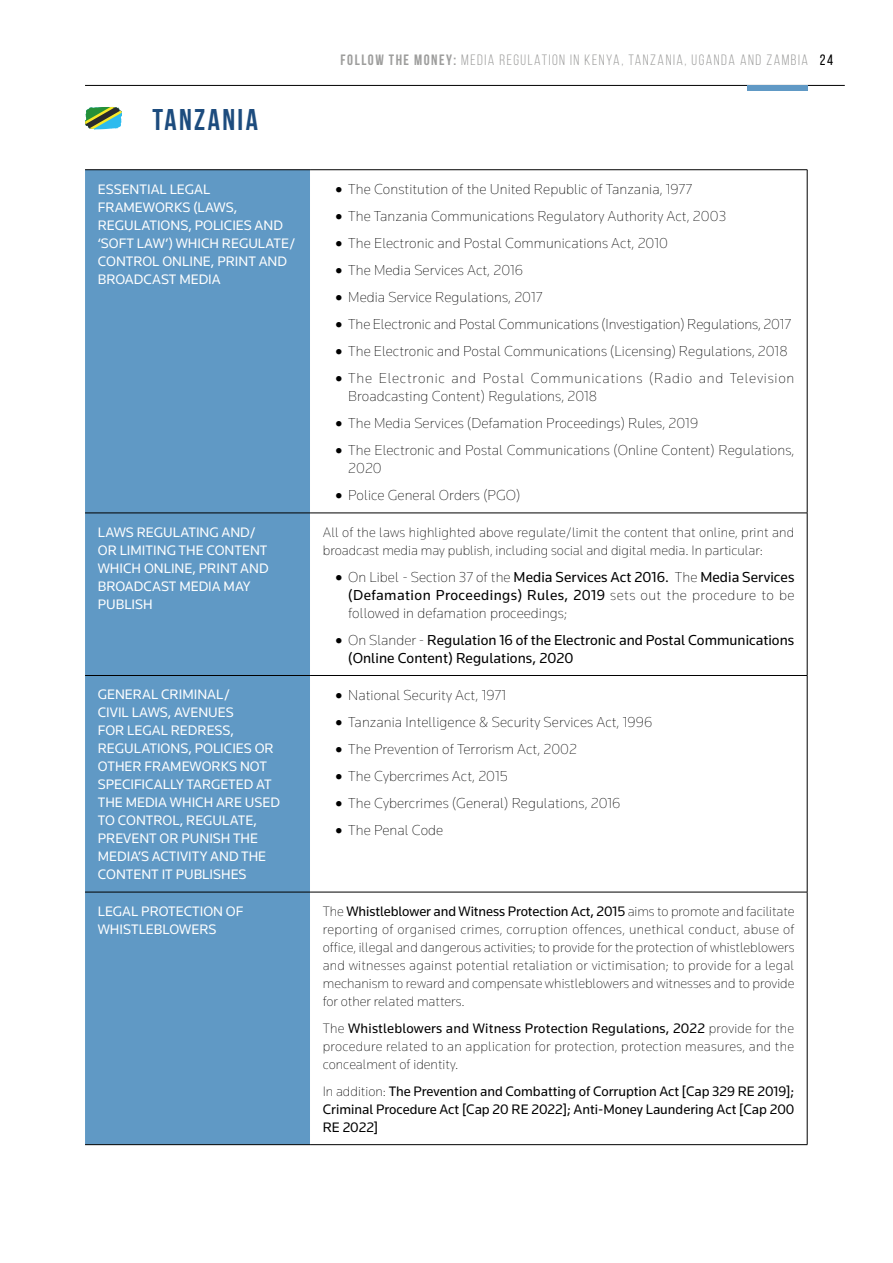
<style>
.page{position:relative;width:893px;height:1263px;background:#fff}
.page>*{position:absolute;margin:0;border:0;box-sizing:border-box;transform-origin:0 0}
.t1{font:700 30px "Bebas Neue";letter-spacing:.08em;color:#1d4c7e}
.t2{font:200 15px/18px "Knowledge";letter-spacing:.005em;color:#000}
.t3{font:200 15px/18px "Knowledge";letter-spacing:.045em;color:#000}
.t4{font:15px/18px "Knowledge";color:#000}
.t5{font:15px "Bebas Neue";letter-spacing:.1em;color:#9d9d9c}
.t6{font:200 14.25px/18px "Knowledge";color:#000;text-align:justify}
.t7{font:14.25px/18px "Knowledge";color:#fff}
.t8{font:14.25px/18px "Knowledge";color:#000;text-align:justify}
.s1{font-weight:700}
.s2{color:#000}
.s3{font-weight:400}
.s4{font-weight:200}
</style>
<div class="page">
<hr style="left:85px;top:85px;width:760px;height:1px;background:#000">
<div style="left:747px;top:85px;width:61px;height:5px;background:#6099c5"></div>
<svg style="left:85px;top:106px;width:37px;height:24px"></svg>
<div style="left:85px;top:170px;width:225px;height:974px;background:#6099c5"></div>
<svg style="left:310px;top:170px;width:497px;height:974px"></svg>
<hr style="left:85px;top:675px;width:225px;height:1px;background:#000">
<hr style="left:310px;top:675px;width:497px;height:1px;background:#000">
<hr style="left:85px;top:892px;width:225px;height:1px;background:#000">
<hr style="left:310px;top:892px;width:497px;height:1px;background:#000">
<hr style="left:85px;top:1144px;width:225px;height:1px;background:#000">
<hr style="left:310px;top:1144px;width:497px;height:1px;background:#000">
<hr style="left:807px;top:170px;width:1px;height:343px;background:#000">
<hr style="left:807px;top:513px;width:1px;height:162px;background:#000">
<hr style="left:807px;top:676px;width:1px;height:216px;background:#000">
<hr style="left:807px;top:892px;width:1px;height:252px;background:#000">
<hr style="left:85px;top:169px;width:225px;height:1px;background:#000">
<hr style="left:310px;top:169px;width:497px;height:1px;background:#000">
<hr style="left:85px;top:513px;width:225px;height:1px;background:#000">
<hr style="left:310px;top:513px;width:497px;height:1px;background:#000">
<h1 class="t1" style="left:153px;top:103px;width:107px">TANZANIA</h1>
<p class="t5" style="left:341px;top:52px;width:494px"><span class="s1">FOLLOW THE MONEY:</span> MEDIA REGULATION IN KENYA, TANZANIA, UGANDA AND ZAMBIA <span class="s2">24</span></p>
<p class="t7" style="left:98px;top:180px;width:199px">ESSENTIAL LEGAL<br>FRAMEWORKS (LAWS,<br>REGULATIONS, POLICIES AND ‘SOFT LAW’) WHICH REGULATE/<br>CONTROL ONLINE, PRINT AND<br>BROADCAST MEDIA</p>
<p class="t2" style="left:336px;top:180px;width:358px">• The Constitution of the United Republic of Tanzania, 1977</p>
<p class="t2" style="left:336px;top:207px;width:392px">• The Tanzania Communications Regulatory Authority Act, 2003</p>
<p class="t2" style="left:336px;top:234px;width:334px">• The Electronic and Postal Communications Act, 2010</p>
<p class="t2" style="left:336px;top:261px;width:189px">• The Media Services Act, 2016</p>
<p class="t2" style="left:336px;top:288px;width:208px">• Media Service Regulations, 2017</p>
<p class="t2" style="left:336px;top:315px;width:457px">• The Electronic and Postal Communications (Investigation) Regulations, 2017</p>
<p class="t2" style="left:336px;top:342px;width:454px">• The Electronic and Postal Communications (Licensing) Regulations, 2018</p>
<p class="t3" style="left:348px;top:369px;width:448px;text-indent:-13px">• The Electronic and Postal Communications (Radio and Television<br>Broadcasting Content) Regulations, 2018</p>
<p class="t2" style="left:336px;top:414px;width:364px">• The Media Services (Defamation Proceedings) Rules, 2019</p>
<p class="t2" style="left:348px;top:441px;width:448px;text-indent:-13px">• The Electronic and Postal Communications (Online Content) Regulations,<br>2020</p>
<p class="t2" style="left:336px;top:486px;width:186px">• Police General Orders (PGO)</p>
<p class="t7" style="left:98px;top:523px;width:172px">LAWS REGULATING AND/<br>OR LIMITING THE CONTENT<br>WHICH ONLINE, PRINT AND<br>BROADCAST MEDIA MAY<br>PUBLISH</p>
<p class="t6" style="left:323px;top:523px;width:473px">All of the laws highlighted above regulate/limit the content that online, print and broadcast media may publish, including social and digital media. In particular:</p>
<p class="t2" style="left:348px;top:567px;width:448px;text-align:justify;text-indent:-13px">• On Libel - Section 37 of the <span class="s3">Media Services Act 2016.</span> The <span class="s3">Media Services (Defamation Proceedings) Rules, 2019</span> sets out the procedure to be followed in defamation proceedings;</p>
<p class="t4" style="left:348px;top:630px;width:447px;text-indent:-13px">• <span class="s4">On Slander -</span> Regulation 16 of the Electronic and Postal Communications (Online Content) Regulations, 2020</p>
<p class="t7" style="left:98px;top:685px;width:184px">GENERAL CRIMINAL/<br>CIVIL LAWS, AVENUES<br>FOR LEGAL REDRESS,<br>REGULATIONS, POLICIES OR<br>OTHER FRAMEWORKS NOT<br>SPECIFICALLY TARGETED AT<br>THE MEDIA WHICH ARE USED<br>TO CONTROL, REGULATE,<br>PREVENT OR PUNISH THE<br>MEDIA’S ACTIVITY AND THE<br>CONTENT IT PUBLISHES</p>
<p class="t2" style="left:336px;top:686px;width:172px">• National Security Act, 1971</p>
<p class="t2" style="left:336px;top:713px;width:318px">• Tanzania Intelligence &amp; Security Services Act, 1996</p>
<p class="t2" style="left:336px;top:740px;width:243px">• The Prevention of Terrorism Act, 2002</p>
<p class="t2" style="left:336px;top:767px;width:174px">• The Cybercrimes Act, 2015</p>
<p class="t2" style="left:336px;top:794px;width:286px">• The Cybercrimes (General) Regulations, 2016</p>
<p class="t2" style="left:336px;top:821px;width:109px">• The Penal Code</p>
<p class="t7" style="left:98px;top:902px;width:147px">LEGAL PROTECTION OF<br>WHISTLEBLOWERS</p>
<p class="t6" style="left:323px;top:902px;width:473px">The <span class="s3">Whistleblower and Witness Protection Act, 2015</span> aims to promote and facilitate reporting of organised crimes, corruption offences, unethical conduct, abuse of office, illegal and dangerous activities; to provide for the protection of whistleblowers and witnesses against potential retaliation or victimisation; to provide for a legal mechanism to reward and compensate whistleblowers and witnesses and to provide for other related matters.</p>
<p class="t6" style="left:323px;top:1019px;width:473px">The <span class="s3">Whistleblowers and Witness Protection Regulations, 2022</span> provide for the procedure related to an application for protection, protection measures, and the concealment of identity.</p>
<p class="t8" style="left:323px;top:1082px;width:473px"><span class="s4">In addition:</span> The Prevention and Combatting of Corruption Act [Cap 329 RE 2019]; Criminal Procedure Act [Cap 20 RE 2022]; Anti-Money Laundering Act [Cap 200<br>RE 2022]</p>
</div>
